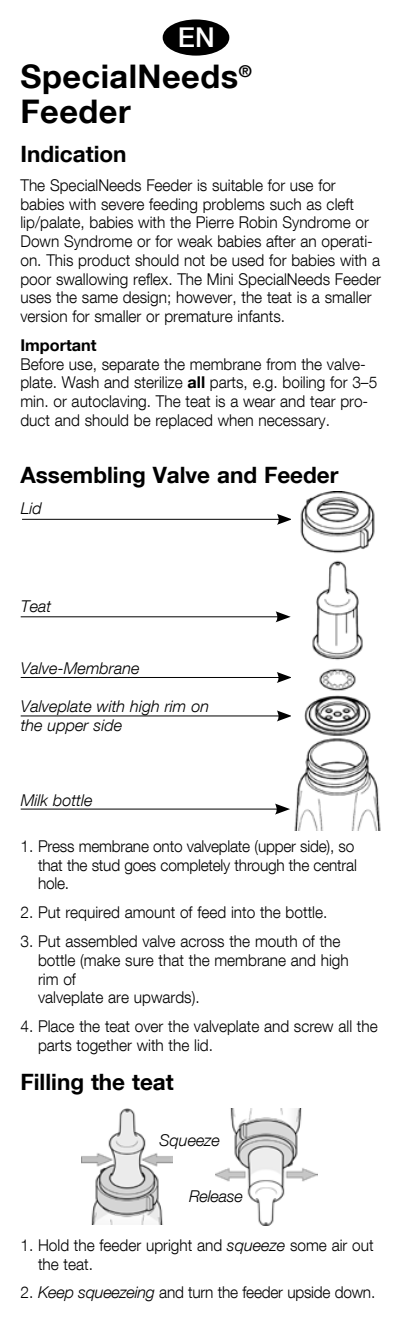
<style>
.page{position:relative;width:397px;height:1333px;background:#fff}
.page>*{position:absolute;margin:0;border:0;box-sizing:border-box;transform-origin:0 0}
.t1{font:700 32.5px/35px "Helvetica Neue LT Com";letter-spacing:.015em;color:#000}
.t2{font:500 27.25px "Helvetica Neue LT Com";color:#fff}
.t3{font:700 22.5px "Helvetica Neue LT Com";color:#000}
.t4{font:300 16.25px/18.8px "Helvetica Neue LT Com";color:#000;scale:.95 1}
.t5{font:italic 300 16.25px/18.8px "Helvetica Neue LT Com";color:#000}
.t6{font:700 16.25px "Helvetica Neue LT Com";color:#000}
.s1{font-weight:700}
.s2{font-style:italic}
</style>
<div class="page">
<div style="left:164px;top:21px;width:64px;height:33px;background:#000;border-radius:50%"></div>
<div style="left:163px;top:19px;width:66px;height:37px;border:2px solid #000;border-radius:50%"></div>
<hr style="left:22px;top:519px;width:259px;height:1px;background:#000">
<svg style="left:277px;top:514px;width:14px;height:11px"></svg>
<hr style="left:21px;top:616px;width:259px;height:1px;background:#000">
<svg style="left:275px;top:611px;width:16px;height:11px"></svg>
<hr style="left:21px;top:677px;width:260px;height:1px;background:#000">
<svg style="left:277px;top:672px;width:14px;height:11px"></svg>
<hr style="left:21px;top:715px;width:260px;height:1px;background:#000">
<svg style="left:277px;top:710px;width:14px;height:11px"></svg>
<hr style="left:21px;top:808px;width:258px;height:1px;background:#000">
<svg style="left:275px;top:803px;width:15px;height:11px"></svg>
<img style="left:294px;top:491px;width:87px;height:339px">
<img style="left:82px;top:1108px;width:90px;height:116px">
<img style="left:215px;top:1108px;width:102px;height:117px">
<h2 class="t2" style="left:178px;top:21px;width:38px">EN</h2>
<h1 class="t1" style="left:20px;top:58px;width:233px">SpecialNeeds<sup>®<br></sup>Feeder</h1>
<h3 class="t3" style="left:20px;top:140px;width:108px">Indication</h3>
<p class="t4" style="left:20px;top:175px;width:381px">The SpecialNeeds Feeder is suitable for use for babies with severe feeding problems such as cleft lip/palate, babies with the Pierre Robin Syndrome or Down Syndrome or for weak babies after an operati&shy;on. This product should not be used for babies with a poor swallowing reflex. The Mini SpecialNeeds Feeder uses the same design; however, the teat is a smaller version for smaller or premature infants.</p>
<p class="t6" style="left:20px;top:335px;width:78px">Important</p>
<p class="t4" style="left:20px;top:354px;width:377px">Before use, separate the membrane from the valve&shy;plate. Wash and sterilize <span class="s1">all</span> parts, e.g. boiling for 3–5 min. or autoclaving. The teat is a wear and tear pro&shy;duct and should be replaced when necessary.</p>
<h3 class="t3" style="left:20px;top:461px;width:320px">Assembling Valve and Feeder</h3>
<p class="t5" style="left:21px;top:499px;width:23px">Lid</p>
<p class="t5" style="left:21px;top:596px;width:32px">Teat</p>
<p class="t5" style="left:21px;top:659px;width:120px">Valve-Membrane</p>
<p class="t5" style="left:21px;top:696px;width:190px">Valveplate with high rim on the upper side</p>
<p class="t5" style="left:21px;top:790px;width:73px">Milk bottle</p>
<p class="t4" style="left:38px;top:836px;width:337px;text-indent:-18px">1. Press membrane onto valveplate (upper side), so that the stud goes completely through the central hole.</p>
<p class="t4" style="left:20px;top:902px;width:325px">2. Put required amount of feed into the bottle.</p>
<p class="t4" style="left:38px;top:931px;width:329px;text-indent:-18px">3. Put assembled valve across the mouth of the bottle (make sure that the membrane and high rim of<br>valveplate are upwards).</p>
<p class="t4" style="left:38px;top:1016px;width:359px;text-indent:-18px">4. Place the teat over the valveplate and screw all the parts together with the lid.</p>
<h3 class="t3" style="left:20px;top:1067px;width:155px">Filling the teat</h3>
<p class="t5" style="left:159px;top:1130px;width:62px">Squeeze</p>
<p class="t5" style="left:189px;top:1186px;width:55px">Release</p>
<p class="t4" style="left:38px;top:1235px;width:355px;text-indent:-18px">1. Hold the feeder upright and <span class="s2">squeeze</span> some air out the teat.</p>
<p class="t4" style="left:20px;top:1282px;width:375px">2. <span class="s2">Keep squeezeing</span> and turn the feeder upside down.</p>
</div>
